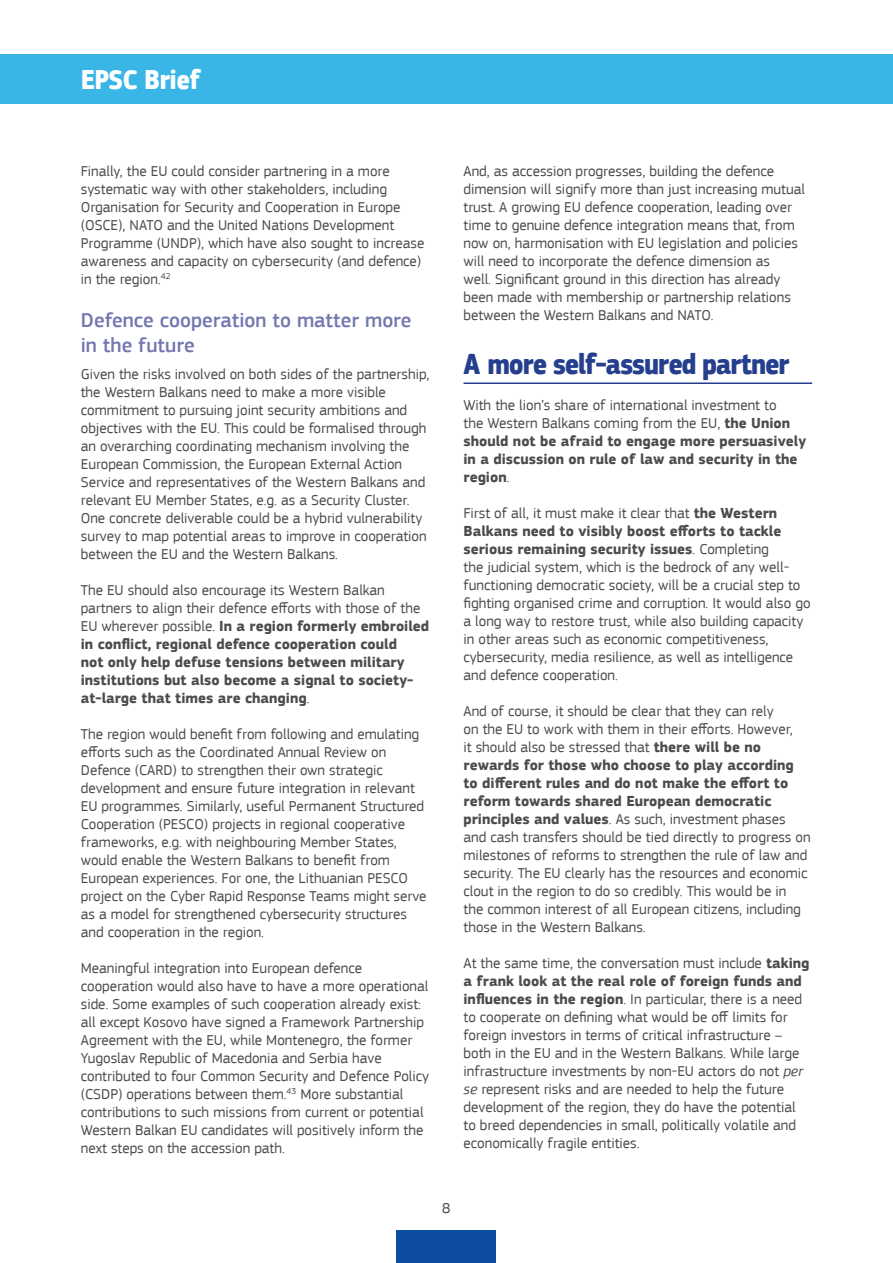
<style>
.page{position:relative;width:893px;height:1263px;background:#fff}
.page>*{position:absolute;margin:0;border:0;box-sizing:border-box;transform-origin:0 0}
.t1{font:700 30px "EC Square Sans Cond Pro";letter-spacing:-.02em;color:#253f8e}
.t2{font:700 28.2px "EC Square Sans Cond Pro";color:#fff}
.t3{font:500 21px/25.2px "EC Square Sans Pro";color:#7477b0}
.t4{font:15px/18px "EC Square Sans Pro";color:#4b4c4d}
.t5{font:700 15px/18px "EC Square Sans Pro";color:#4b4c4d}
.s1{font-weight:400}
.s2{font-weight:700}
.s3{font-style:italic}
</style>
<div class="page">
<div style="left:397px;top:1230px;width:99px;height:33px;background:#0d4da1"></div>
<div style="left:0;top:54px;width:893px;height:49px;background:#39b5e6"></div>
<hr style="left:463px;top:382px;width:349px;height:2px;background:#253f8e">
<h2 class="t2" style="left:81px;top:63px;width:121px">EPSC Brief</h2>
<p class="t4" style="left:81px;top:162px;width:345px">Finally, the EU could consider partnering in a more systematic way with other stakeholders, including Organisation for Security and Cooperation in Europe (OSCE), NATO and the United Nations Development Programme (UNDP), which have also sought to increase awareness and capacity on cybersecurity (and defence) in the region.<sup>42</sup></p>
<h3 class="t3" style="left:81px;top:308px;width:332px">Defence cooperation to matter more in the future</h3>
<p class="t4" style="left:81px;top:365px;width:350px">Given the risks involved on both sides of the partnership, the Western Balkans need to make a more visible commitment to pursuing joint security ambitions and objectives with the EU. This could be formalised through an overarching coordinating mechanism involving the European Commission, the European External Action Service and representatives of the Western Balkans and relevant EU Member States, e.g. as a Security Cluster.<br>One concrete deliverable could be a hybrid vulnerability survey to map potential areas to improve in cooperation between the EU and the Western Balkans.</p>
<p class="t5" style="left:81px;top:581px;width:350px"><span class="s1">The EU should also encourage its Western Balkan partners to align their defence efforts with those of the EU wherever possible.</span> In a region formerly embroiled in conflict, regional defence cooperation could<br>not only help defuse tensions between military institutions but also become a signal to society&shy;at-large that times are changing<span class="s1">.</span></p>
<p class="t4" style="left:81px;top:725px;width:347px">The region would benefit from following and emulating efforts such as the Coordinated Annual Review on Defence (CARD) to strengthen their own strategic development and ensure future integration in relevant EU programmes. Similarly, useful Permanent Structured Cooperation (PESCO) projects in regional cooperative frameworks, e.g. with neighbouring Member States, would enable the Western Balkans to benefit from European experiences. For one, the Lithuanian PESCO project on the Cyber Rapid Response Teams might serve as a model for strengthened cybersecurity structures and cooperation in the region.</p>
<p class="t4" style="left:81px;top:959px;width:350px">Meaningful integration into European defence cooperation would also have to have a more operational side. Some examples of such cooperation already exist: all except Kosovo have signed a Framework Partnership Agreement with the EU, while Montenegro, the former Yugoslav Republic of Macedonia and Serbia have contributed to four Common Security and Defence Policy (CSDP) operations between them.<sup>43</sup> More substantial contributions to such missions from current or potential Western Balkan EU candidates will positively inform the next steps on the accession path.</p>
<p class="t4" style="left:463px;top:162px;width:343px">And, as accession progresses, building the defence dimension will signify more than just increasing mutual trust. A growing EU defence cooperation, leading over time to genuine defence integration means that, from now on, harmonisation with EU legislation and policies will need to incorporate the defence dimension as<br>well. Significant ground in this direction has already been made with membership or partnership relations between the Western Balkans and NATO.</p>
<h1 class="t1" style="left:463px;top:345px;width:327px">A more self-assured partner</h1>
<p class="t5" style="left:463px;top:397px;width:344px"><span class="s1">With the lion’s share of international investment to<br>the Western Balkans coming from the EU,</span> the Union should not be afraid to engage more persuasively in a discussion on rule of law and security in the region<span class="s1">.</span></p>
<p class="t4" style="left:463px;top:504px;width:349px">First of all, it must make it clear that <span class="s2">the Western Balkans need to visibly boost efforts to tackle serious remaining security issues</span>. Completing<br>the judicial system, which is the bedrock of any well&shy;functioning democratic society, will be a crucial step to fighting organised crime and corruption. It would also go a long way to restore trust, while also building capacity in other areas such as economic competitiveness, cybersecurity, media resilience, as well as intelligence and defence cooperation.</p>
<p class="t4" style="left:463px;top:702px;width:349px">And of course, it should be clear that they can rely<br>on the EU to work with them in their efforts. However,<br>it should also be stressed that <span class="s2">there will be no rewards for those who choose to play according to different rules and do not make the effort to reform towards shared European democratic principles and values</span>. As such, investment phases and cash transfers should be tied directly to progress on milestones of reforms to strengthen the rule of law and security. The EU clearly has the resources and economic clout in the region to do so credibly. This would be in<br>the common interest of all European citizens, including those in the Western Balkans.</p>
<p class="t4" style="left:463px;top:954px;width:347px">At the same time, the conversation must include <span class="s2">taking a frank look at the real role of foreign funds and influences in the region</span>. In particular, there is a need to cooperate on defining what would be off limits for foreign investors in terms of critical infrastructure – both in the EU and in the Western Balkans. While large infrastructure investments by non-EU actors do not <span class="s3">per se</span> represent risks and are needed to help the future development of the region, they do have the potential to breed dependencies in small, politically volatile and economically fragile entities.</p>
<p class="t4" style="left:442px;top:1199px;width:10px">8</p>
</div>
